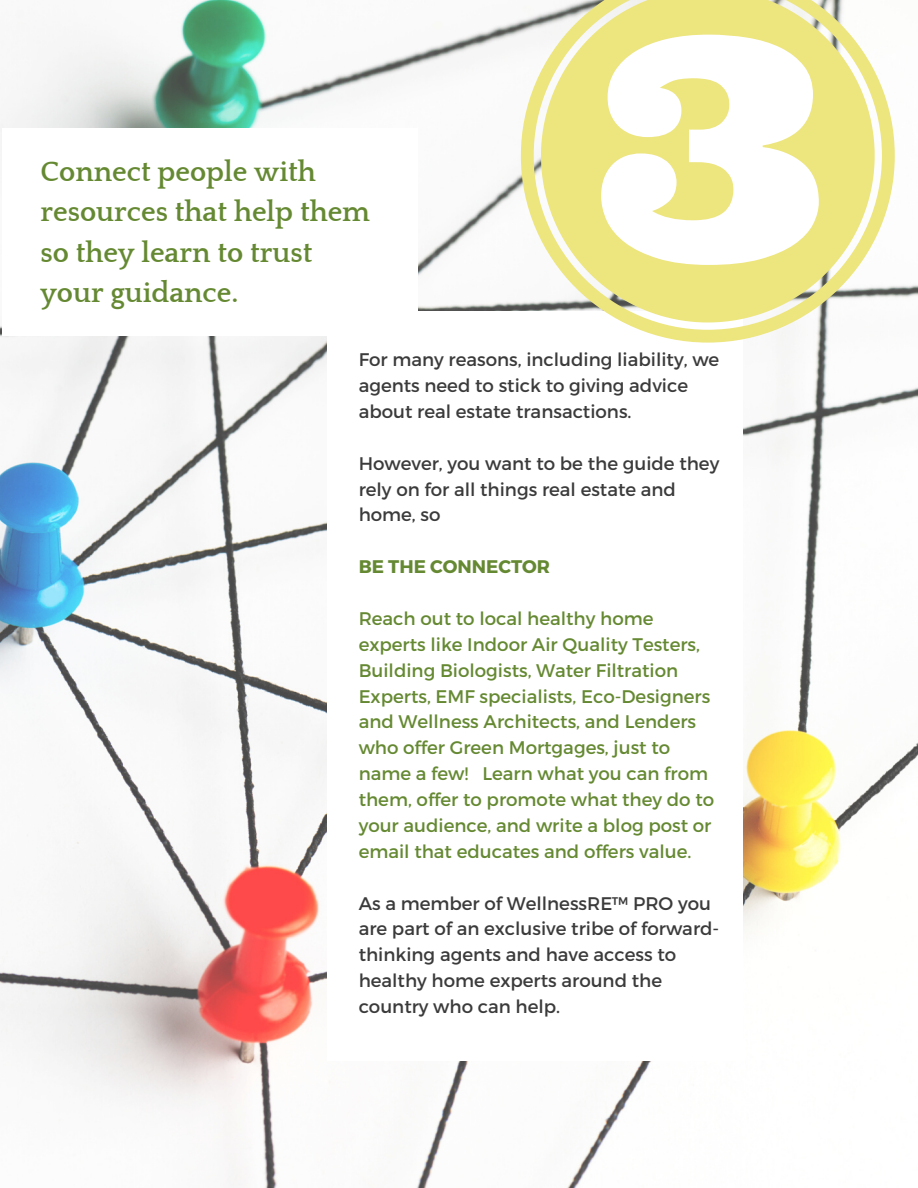
<style>
.page{position:relative;width:918px;height:1188px;background:#fff}
.page>*{position:absolute;margin:0;border:0;box-sizing:border-box;transform-origin:0 0}
.t1{font:700 28.8px/40.5px "Quattrocento";color:#658932}
.t2{font:18.3px/25.8px "Montserrat";color:#658932}
.t3{font:18.3px/25.8px "Montserrat";color:#3b3b3b}
.t4{font:700 18.3px "Montserrat";color:#658932}
</style>
<div class="page">
<img style="left:0;top:0;width:918px;height:1188px">
<div style="left:2px;top:128px;width:416px;height:207px;background:#fff"></div>
<div style="left:327px;top:311px;width:416px;height:750px;background:#fff"></div>
<svg style="left:521px;top:0;width:373px;height:342px;fill:#ede57e"></svg>
<svg style="left:601px;top:35px;width:218px;height:230px"></svg>
<p class="t1" style="left:41px;top:152px;width:331px">Connect people with resources that help them so they learn to trust your guidance.</p>
<p class="t3" style="left:359px;top:346px;width:362px">For many reasons, including liability, we agents need to stick to giving advice about real estate transactions.</p>
<p class="t3" style="left:359px;top:449px;width:362px">However, you want to be the guide they rely on for all things real estate and home, so</p>
<p class="t4" style="left:359px;top:555px;width:193px">BE THE CONNECTOR</p>
<p class="t2" style="left:359px;top:605px;width:357px">Reach out to local healthy home experts like Indoor Air Quality Testers, Building Biologists, Water Filtration Experts, EMF specialists, Eco-Designers and Wellness Architects, and Lenders who offer Green Mortgages, just to name a few! Learn what you can from them, offer to promote what they do to your audience, and write a blog post or email that educates and offers value.</p>
<p class="t3" style="left:359px;top:889px;width:362px">As a member of WellnessRE™ PRO you are part of an exclusive tribe of forward&shy;thinking agents and have access to healthy home experts around the country who can help.</p>
</div>
